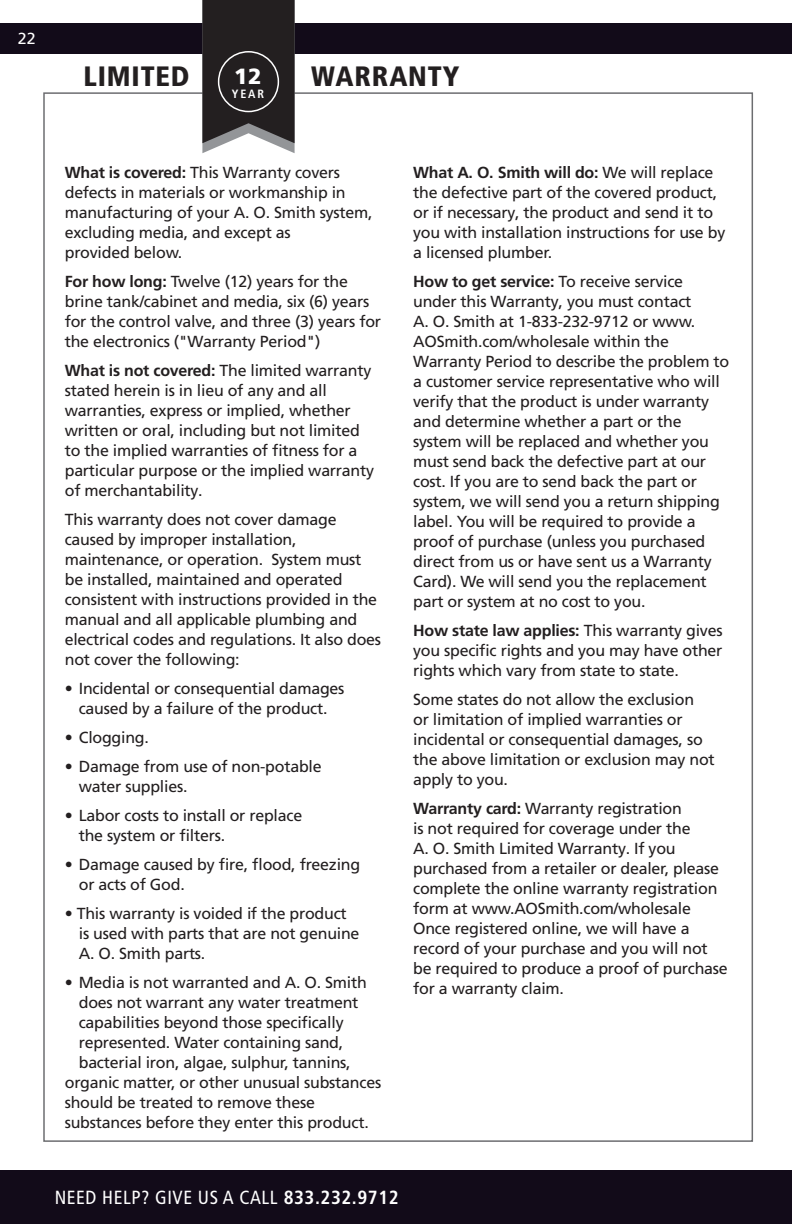
<style>
.page{position:relative;width:792px;height:1224px;background:#fff}
.page>*{position:absolute;margin:0;border:0;box-sizing:border-box;transform-origin:0 0}
.Directions{font:900 condensed 28px "Frutiger LT Pro";letter-spacing:.03em;color:#231f20}
.Directions-2{font:900 22px "Frutiger LT Pro";color:#fff}
.t1{font:condensed 19px "Frutiger LT Pro";letter-spacing:.03em;color:#fff}
.Directions-3{font:16px/20px "Frutiger LT Pro";letter-spacing:-.015em;color:#231f20}
.t2{font:16px "Frutiger LT Pro";color:#fff}
.Directions-4{font:700 condensed 12px "Frutiger LT Pro";color:#fff}
.s1{font-weight:700}
</style>
<div class="page">
<div style="left:0;top:1170px;width:792px;height:54px;background:#120b19"></div>
<div style="left:0;top:23px;width:792px;height:30px;background:#120b19"></div>
<svg style="left:202px;top:0;width:93px;height:153px;background:#3b3839"></svg>
<div style="left:218px;top:51px;width:61px;height:61px;border:2px solid #fff;border-radius:50%"></div>
<p class="t2" style="left:18px;top:29px;width:19px">22</p>
<p class="Directions" style="left:84px;top:60px;width:108px">LIMITED</p>
<p class="Directions" style="left:311px;top:60px;width:149px">WARRANTY</p>
<p class="Directions-2" style="left:234px;top:63px;width:29px">12</p>
<p class="Directions-4" style="left:232px;top:87px;width:34px">YEAR</p>
<p class="Directions-3" style="left:65px;top:162px;width:309px"><span class="s1">What is covered:</span> This Warranty covers defects in materials or workmanship in manufacturing of your A. O. Smith system, excluding media, and except as<br>provided below.</p>
<p class="Directions-3" style="left:65px;top:271px;width:318px"><span class="s1">For how long:</span> Twelve (12) years for the brine tank/cabinet and media, six (6) years for the control valve, and three (3) years for the electronics ("Warranty Period")</p>
<p class="Directions-3" style="left:65px;top:360px;width:311px"><span class="s1">What is not covered:</span> The limited warranty stated herein is in lieu of any and all warranties, express or implied, whether written or oral, including but not limited to the implied warranties of fitness for a particular purpose or the implied warranty of merchantability.</p>
<p class="Directions-3" style="left:65px;top:509px;width:318px">This warranty does not cover damage caused by improper installation, maintenance, or operation. System must be installed, maintained and operated consistent with instructions provided in the manual and all applicable plumbing and electrical codes and regulations. It also does not cover the following:</p>
<p class="Directions-3" style="left:65px;top:678px;width:281px;text-align:center">• Incidental or consequential damages caused by a failure of the product.</p>
<p class="Directions-3" style="left:65px;top:727px;width:86px">• Clogging.</p>
<p class="Directions-3" style="left:79px;top:756px;width:244px;text-indent:-14px">• Damage from use of non-potable water supplies.</p>
<p class="Directions-3" style="left:79px;top:805px;width:225px;text-indent:-14px">• Labor costs to install or replace the system or filters.</p>
<p class="Directions-3" style="left:79px;top:854px;width:283px;text-indent:-14px">• Damage caused by fire, flood, freezing or acts of God.</p>
<p class="Directions-3" style="left:79px;top:903px;width:282px;text-indent:-14px">• This warranty is voided if the product is used with parts that are not genuine<br>A. O. Smith parts.</p>
<p class="Directions-3" style="left:65px;top:972px;width:304px">• Media is not warranted and A. O. Smith</p>
<p class="Directions-3" style="left:79px;top:992px;width:281px">does not warrant any water treatment</p>
<p class="Directions-3" style="left:79px;top:1012px;width:266px">capabilities beyond those specifically</p>
<p class="Directions-3" style="left:79px;top:1032px;width:266px">represented. Water containing sand,</p>
<p class="Directions-3" style="left:79px;top:1052px;width:273px">bacterial iron, algae, sulphur, tannins,</p>
<p class="Directions-3" style="left:65px;top:1072px;width:318px">organic matter, or other unusual substances</p>
<p class="Directions-3" style="left:65px;top:1092px;width:252px">should be treated to remove these</p>
<p class="Directions-3" style="left:65px;top:1112px;width:305px">substances before they enter this product.</p>
<p class="Directions-3" style="left:413px;top:162px;width:314px"><span class="s1">What A. O. Smith will do:</span> We will replace the defective part of the covered product, or if necessary, the product and send it to you with installation instructions for use by a licensed plumber.</p>
<p class="Directions-3" style="left:413px;top:271px;width:318px"><span class="s1">How to get service:</span> To receive service under this Warranty, you must contact<br>A. O. Smith at 1-833-232-9712 or www.<br>AOSmith.com/wholesale within the Warranty Period to describe the problem to a customer service representative who will verify that the product is under warranty and determine whether a part or the system will be replaced and whether you must send back the defective part at our cost. If you are to send back the part or system, we will send you a return shipping label. You will be required to provide a proof of purchase (unless you purchased direct from us or have sent us a Warranty Card). We will send you the replacement part or system at no cost to you.</p>
<p class="Directions-3" style="left:413px;top:620px;width:311px;text-align:justify"><span class="s1">How state law applies:</span> This warranty gives you specific rights and you may have other rights which vary from state to state.</p>
<p class="Directions-3" style="left:413px;top:689px;width:303px">Some states do not allow the exclusion<br>or limitation of implied warranties or incidental or consequential damages, so the above limitation or exclusion may not apply to you.</p>
<p class="Directions-3" style="left:413px;top:798px;width:316px"><span class="s1">Warranty card:</span> Warranty registration<br>is not required for coverage under the<br>A. O. Smith Limited Warranty. If you purchased from a retailer or dealer, please complete the online warranty registration form at www.AOSmith.com/wholesale Once registered online, we will have a record of your purchase and you will not be required to produce a proof of purchase for a warranty claim.</p>
<p class="t1" style="left:55px;top:1186px;width:345px">NEED HELP? GIVE US A CALL <span class="s1">833.232.9712</span></p>
</div>
